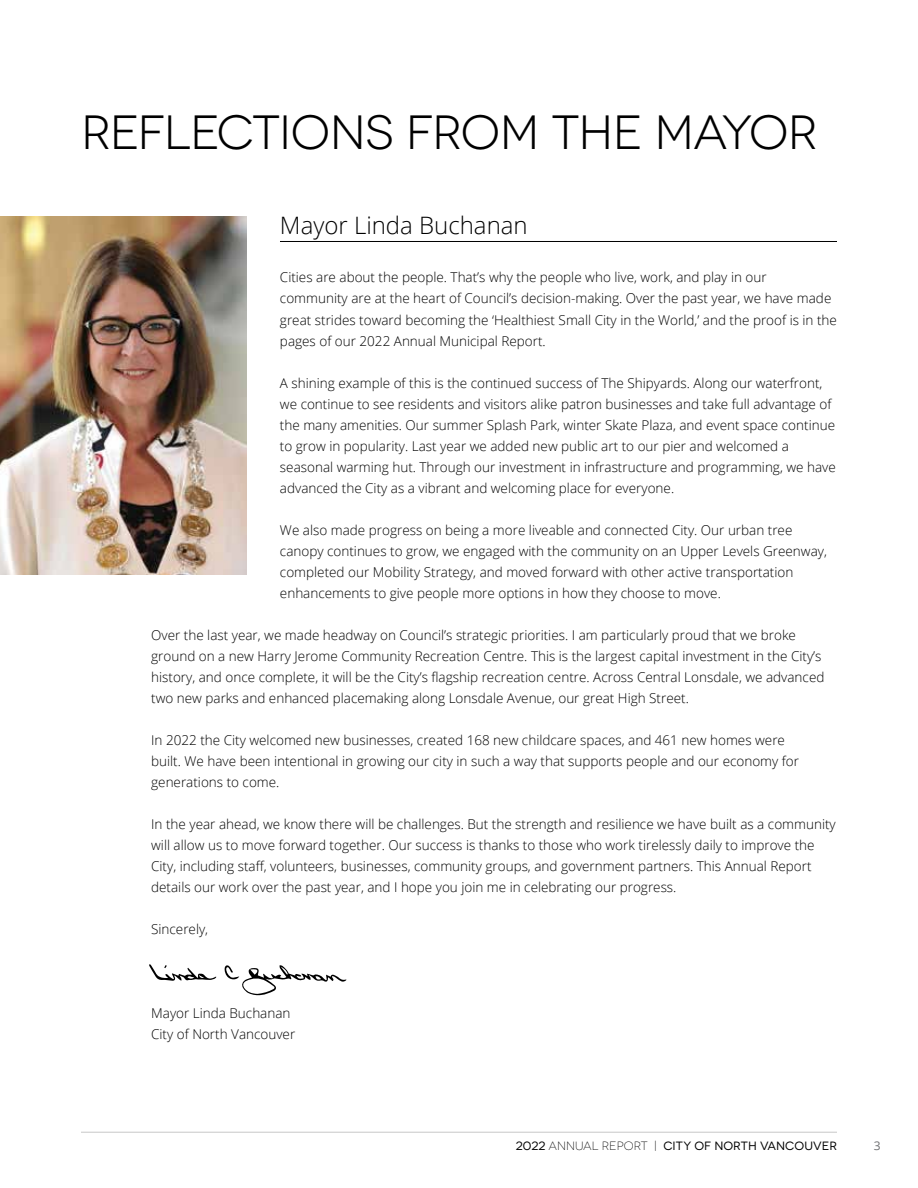
<style>
.page{position:relative;width:918px;height:1188px;background:#fff}
.page>*{position:absolute;margin:0;border:0;box-sizing:border-box;transform-origin:0 0}
.t1{font:48px "Novecentowide";letter-spacing:-.025em;color:#000}
.t2{font:300 24px "Open Sans";color:#000}
.t3{font:300 13.5px/21px "Open Sans";color:#000}
.t4{font:12px "Novecentowide";letter-spacing:.01em;color:#000}
.t5{font:12px "Open Sans";color:#6d6e71}
.s1{font-weight:300}
</style>
<div class="page">
<hr style="left:81px;top:1132px;width:756px;height:1px;background:#000">
<img style="left:0;top:216px;width:246px;height:358px">
<hr style="left:280px;top:241px;width:557px;height:1px;background:#000">
<svg style="left:224px;top:965px;width:123px;height:31px"></svg>
<svg style="left:149px;top:964px;width:67px;height:17px"></svg>
<h1 class="t1" style="left:81px;top:104px;width:738px">REFLECTIONS FROM THE MAYOR</h1>
<h2 class="t2" style="left:280px;top:209px;width:249px">Mayor Linda Buchanan</h2>
<p class="t3" style="left:280px;top:267px;width:558px">Cities are about the people. That’s why the people who live, work, and play in our community are at the heart of Council’s decision-making. Over the past year, we have made great strides toward becoming the ‘Healthiest Small City in the World,’ and the proof is in the pages of our 2022 Annual Municipal Report.</p>
<p class="t3" style="left:280px;top:372px;width:557px">A shining example of this is the continued success of The Shipyards. Along our waterfront, we continue to see residents and visitors alike patron businesses and take full advantage of the many amenities. Our summer Splash Park, winter Skate Plaza, and event space continue to grow in popularity. Last year we added new public art to our pier and welcomed a seasonal warming hut. Through our investment in infrastructure and programming, we have advanced the City as a vibrant and welcoming place for everyone.</p>
<p class="t3" style="left:280px;top:519px;width:548px">We also made progress on being a more liveable and connected City. Our urban tree canopy continues to grow, we engaged with the community on an Upper Levels Greenway, completed our Mobility Strategy, and moved forward with other active transportation enhancements to give people more options in how they choose to move.</p>
<p class="t3" style="left:151px;top:624px;width:675px">Over the last year, we made headway on Council’s strategic priorities. I am particularly proud that we broke ground on a new Harry Jerome Community Recreation Centre. This is the largest capital investment in the City’s history, and once complete, it will be the City’s flagship recreation centre. Across Central Lonsdale, we advanced two new parks and enhanced placemaking along Lonsdale Avenue, our great High Street.</p>
<p class="t3" style="left:151px;top:729px;width:649px">In 2022 the City welcomed new businesses, created 168 new childcare spaces, and 461 new homes were built. We have been intentional in growing our city in such a way that supports people and our economy for generations to come.</p>
<p class="t3" style="left:151px;top:813px;width:686px">In the year ahead, we know there will be challenges. But the strength and resilience we have built as a community will allow us to move forward together. Our success is thanks to those who work tirelessly daily to improve the City, including staff, volunteers, businesses, community groups, and government partners. This Annual Report details our work over the past year, and I hope you join me in celebrating our progress.</p>
<p class="t3" style="left:151px;top:918px;width:59px">Sincerely,</p>
<p class="t3" style="left:151px;top:1002px;width:146px">Mayor Linda Buchanan<br>City of North Vancouver</p>
<p class="t4" style="left:516px;top:1139px;width:323px">2022 <span class="s1">ANNUAL REPORT |</span> CITY OF NORTH VANCOUVER</p>
<p class="t5" style="left:874px;top:1138px;width:8px">3</p>
</div>
